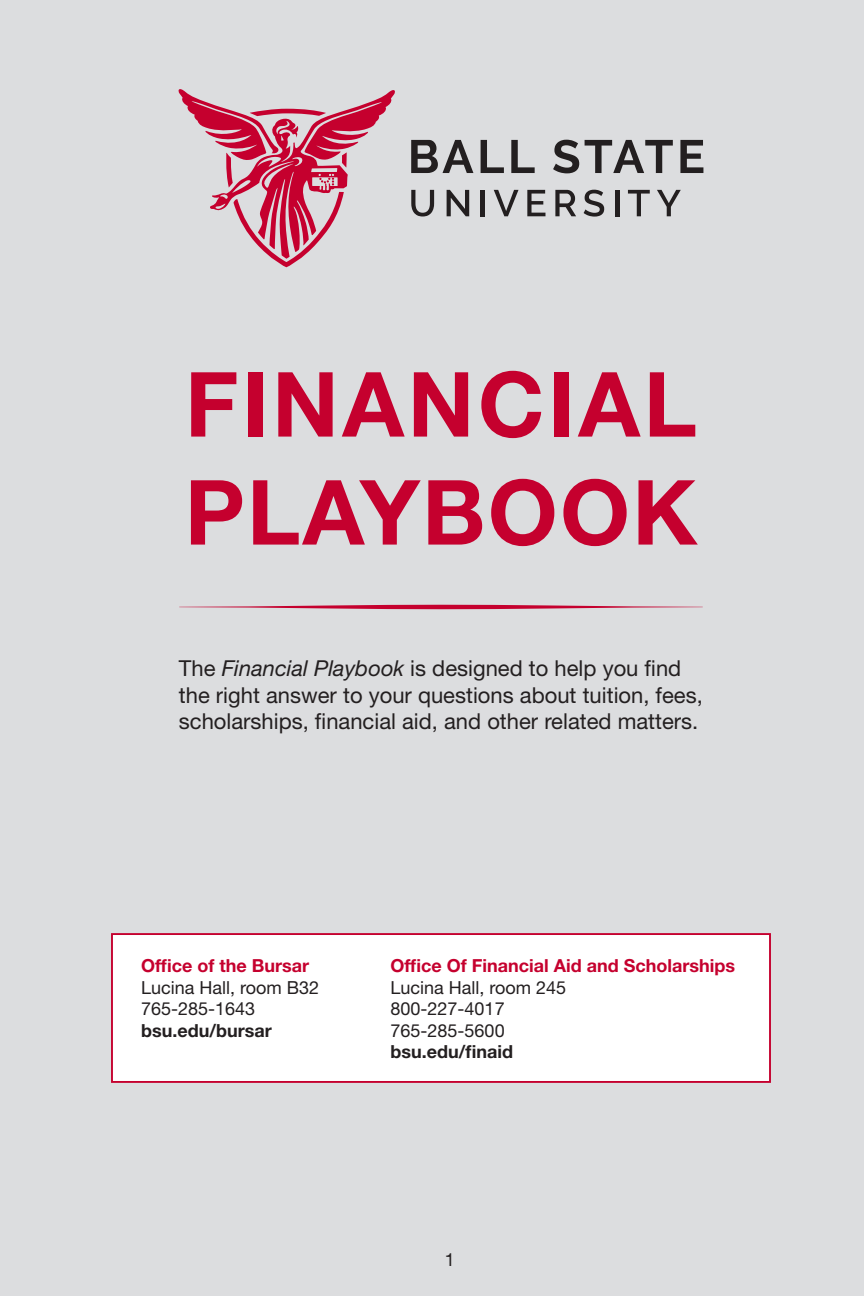
<style>
.page{position:relative;width:864px;height:1296px;background:#dcdddf}
.page>*{position:absolute;margin:0;border:0;box-sizing:border-box;transform-origin:0 0}
.t1{font:700 90px/108px "Helvetica Neue LT Std";letter-spacing:.04em;color:#c5002e}
.Body{font:22px/26.4px "Helvetica Neue LT Std";color:#231f20}
.Body-2{font:18px "Helvetica Neue LT Std";color:#231f20}
.Body-3{font:700 18px "Helvetica Neue LT Std";color:#c5002e}
.Body-4{font:700 18px "Helvetica Neue LT Std";color:#231f20}
.Page_Numbers{font:18px "Helvetica Neue LT Std";color:#231f20}
.s1{font-style:italic}
</style>
<div class="page">
<div style="left:111px;top:933px;width:660px;height:150px;background:#fff;border:2px solid #c5002e"></div>
<svg style="left:179px;top:605px;width:524px;height:4px"></svg>
<svg style="left:411px;top:190px;width:23px;height:26px"></svg>
<svg style="left:447px;top:190px;width:22px;height:26px"></svg>
<hr style="left:481px;top:190px;width:4px;height:26px;background:#231f20">
<svg style="left:494px;top:190px;width:25px;height:26px"></svg>
<svg style="left:527px;top:190px;width:18px;height:26px"></svg>
<svg style="left:555px;top:190px;width:21px;height:26px"></svg>
<svg style="left:584px;top:190px;width:20px;height:27px"></svg>
<hr style="left:615px;top:190px;width:4px;height:26px;background:#231f20">
<svg style="left:628px;top:190px;width:22px;height:26px"></svg>
<svg style="left:657px;top:190px;width:24px;height:26px"></svg>
<svg style="left:179px;top:89px;width:216px;height:178px"></svg>
<svg style="left:411px;top:140px;width:62px;height:33px"></svg>
<svg style="left:481px;top:140px;width:23px;height:33px"></svg>
<svg style="left:511px;top:140px;width:24px;height:33px"></svg>
<svg style="left:553px;top:140px;width:26px;height:33px"></svg>
<svg style="left:585px;top:140px;width:88px;height:33px"></svg>
<svg style="left:680px;top:140px;width:23px;height:33px"></svg>
<p class="t1" style="left:185px;top:349px;width:514px">FINANCIAL<br>PLAYBOOK</p>
<p class="Body" style="left:179px;top:655px;width:526px">The <span class="s1">Financial Playbook</span> is designed to help you find the right answer to your questions about tuition, fees, scholarships, financial aid, and other related matters.</p>
<p class="Body-3" style="left:141px;top:954px;width:170px">Office of the Bursar</p>
<p class="Body-2" style="left:141px;top:976px;width:180px">Lucina Hall, room B32</p>
<p class="Body-2" style="left:141px;top:998px;width:116px">765-285-1643</p>
<p class="Body-4" style="left:141px;top:1019px;width:132px">bsu.edu/bursar</p>
<p class="Body-3" style="left:391px;top:954px;width:346px">Office Of Financial Aid and Scholarships</p>
<p class="Body-2" style="left:391px;top:976px;width:177px">Lucina Hall, room 245</p>
<p class="Body-2" style="left:391px;top:998px;width:116px">800-227-4017</p>
<p class="Body-2" style="left:391px;top:1020px;width:116px">765-285-5600</p>
<p class="Body-4" style="left:391px;top:1041px;width:124px">bsu.edu/finaid</p>
<p class="Page_Numbers" style="left:445px;top:1249px;width:12px">1</p>
</div>
